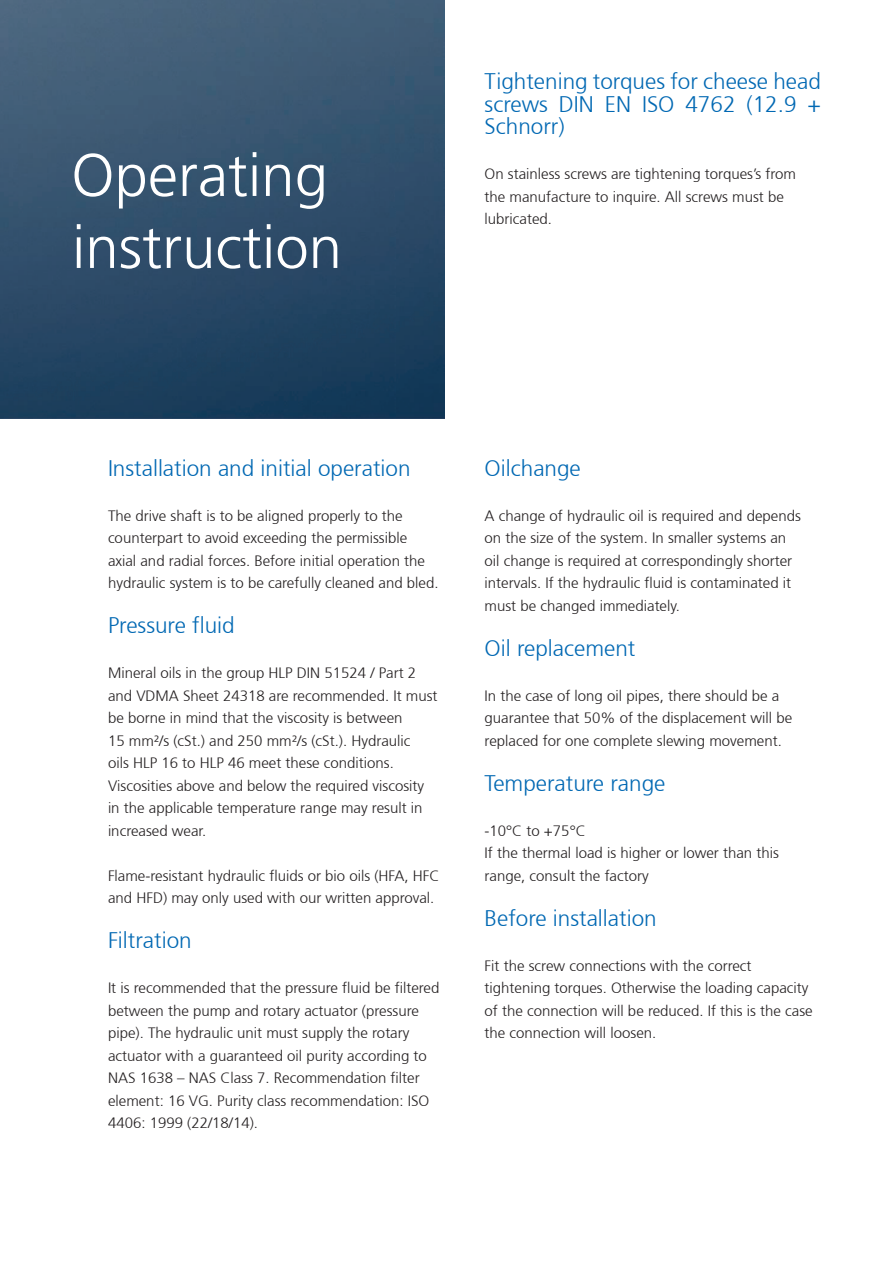
<style>
.page{position:relative;width:893px;height:1263px;background:#fff}
.page>*{position:absolute;margin:0;border:0;box-sizing:border-box;transform-origin:0 0}
.t1{font:300 60px/72px "Frutiger 45";color:#fff}
.t2{font:300 22.5px/22.5px "Frutiger 45";color:#0168b3;text-align:justify}
.t3{font:300 15px/22.5px "Frutiger 45";color:#231f20}
</style>
<div class="page">
<img style="left:0;top:0;width:444px;height:418px">
<div style="left:17px;top:1216px;width:30px;height:30px;border:1px solid #fff;border-radius:5px"></div>
<h1 class="t1" style="left:71px;top:139px;width:272px">Operating instruction</h1>
<h2 class="t2" style="left:485px;top:70px;width:338px">Tightening torques for cheese head screws DIN EN ISO 4762 (12.9 + Schnorr)</h2>
<p class="t3" style="left:485px;top:163px;width:313px">On stainless screws are tightening torques’s from the manufacture to inquire. All screws must be lubricated.</p>
<h2 class="t2" style="left:108px;top:456px;width:304px">Installation and initial operation</h2>
<p class="t3" style="left:108px;top:504px;width:332px">The drive shaft is to be aligned properly to the counterpart to avoid exceeding the permissible axial and radial forces. Before initial operation the hydraulic system is to be carefully cleaned and bled.</p>
<h2 class="t2" style="left:108px;top:614px;width:128px">Pressure fluid</h2>
<p class="t3" style="left:108px;top:662px;width:331px">Mineral oils in the group HLP DIN 51524 / Part 2 and VDMA Sheet 24318 are recommended. It must be borne in mind that the viscosity is between<br>15 mm²/s (cSt.) and 250 mm²/s (cSt.). Hydraulic<br>oils HLP 16 to HLP 46 meet these conditions.<br>Viscosities above and below the required viscosity in the applicable temperature range may result in increased wear.</p>
<p class="t3" style="left:108px;top:864px;width:333px">Flame-resistant hydraulic fluids or bio oils (HFA, HFC and HFD) may only used with our written approval.</p>
<h2 class="t2" style="left:108px;top:929px;width:85px">Filtration</h2>
<p class="t3" style="left:108px;top:977px;width:333px">It is recommended that the pressure fluid be filtered between the pump and rotary actuator (pressure pipe). The hydraulic unit must supply the rotary actuator with a guaranteed oil purity according to NAS 1638 – NAS Class 7. Recommendation filter element: 16 VG. Purity class recommendation: ISO 4406: 1999 (22/18/14).</p>
<h2 class="t2" style="left:485px;top:456px;width:98px">Oilchange</h2>
<p class="t3" style="left:485px;top:504px;width:318px">A change of hydraulic oil is required and depends on the size of the system. In smaller systems an oil change is required at correspondingly shorter intervals. If the hydraulic fluid is contaminated it must be changed immediately.</p>
<h2 class="t2" style="left:485px;top:636px;width:152px">Oil replacement</h2>
<p class="t3" style="left:485px;top:684px;width:309px">In the case of long oil pipes, there should be a guarantee that 50% of the displacement will be replaced for one complete slewing movement.</p>
<h2 class="t2" style="left:485px;top:771px;width:182px">Temperature range</h2>
<p class="t3" style="left:485px;top:819px;width:296px">-10°C to +75°C<br>If the thermal load is higher or lower than this range, consult the factory</p>
<h2 class="t2" style="left:485px;top:906px;width:174px">Before installation</h2>
<p class="t3" style="left:485px;top:954px;width:330px">Fit the screw connections with the correct tightening torques. Otherwise the loading capacity of the connection will be reduced. If this is the case the connection will loosen.</p>
</div>
